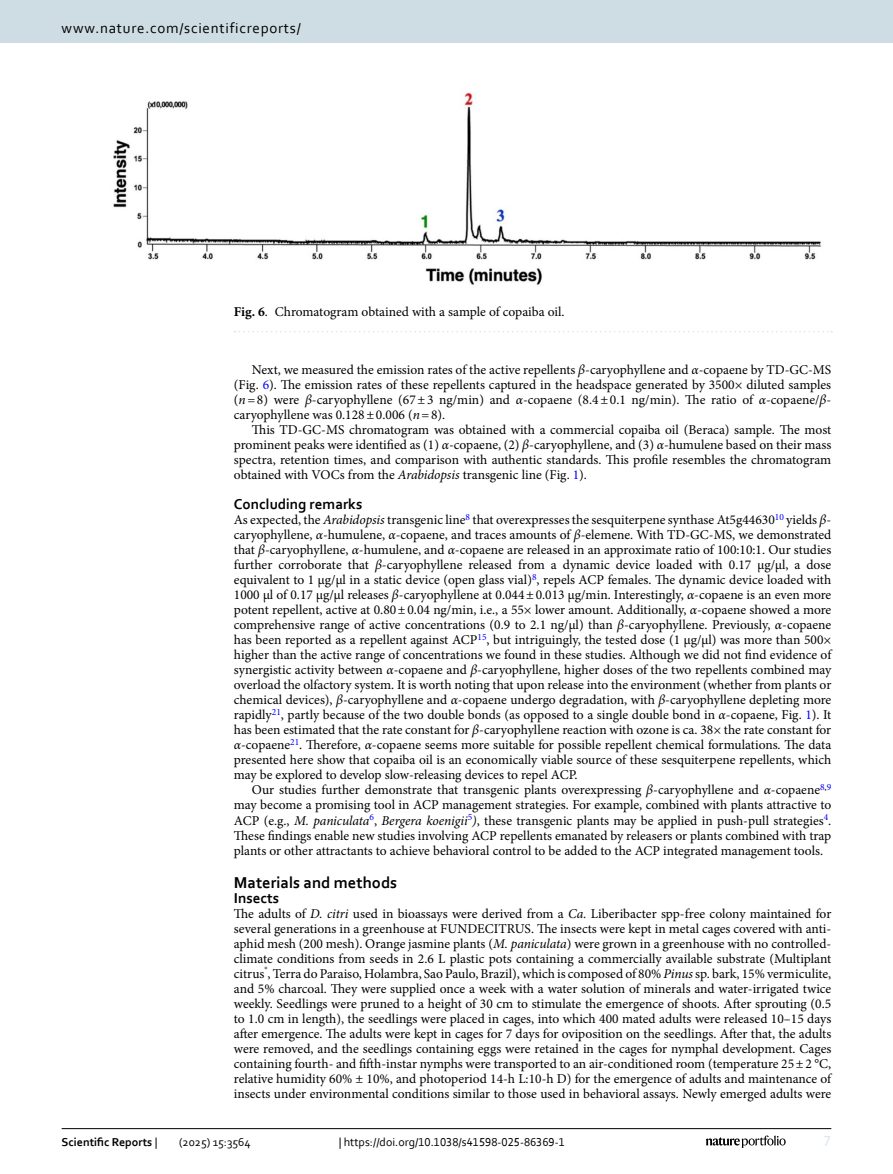
<style>
.page{position:relative;width:893px;height:1174px;background:#fff}
.page>*{position:absolute;margin:0;border:0;box-sizing:border-box;transform-origin:0 0}
.Head_1{font:700 16.5px "Corbel";color:#000}
.t1{font:15px "Corbel";letter-spacing:.05em;color:#000}
.Head_2{font:700 15px "Corbel";color:#000}
.Head_2_After_1{font:700 15px "Corbel";color:#000}
.t2{font:15px "Corbel";color:#d9e4eb}
.Body_Text{font:13.5px/15px "Minion Pro";color:#000;text-align:justify}
.Body_Text_Indent{font:13.5px/15px "Minion Pro";color:#000;text-align:justify}
.Figure_Caption{font:13.5px "Minion Pro";letter-spacing:-.005em;color:#000}
.t3{font:12px "Corbel";color:#000}
.t4{font:700 12px "Corbel";color:#000}
.s1{font-weight:700}
.s2{font-style:italic}
.s3{color:#00f}
.s4{font-weight:400}
</style>
<div class="page">
<img style="left:113px;top:92px;width:708px;height:193px">
<svg style="left:235px;top:331px;width:597px;height:1px"></svg>
<hr style="left:62px;top:1128px;width:769px;height:1px;background:#000">
<svg style="left:706px;top:1135px;width:80px;height:12px"></svg>
<div style="left:0;top:0;width:893px;height:43px;background:#cedde4"></div>
<p class="t1" style="left:62px;top:18px;width:241px">www.nature.com/scientificreports/</p>
<p class="Figure_Caption" style="left:234px;top:303px;width:332px"><span class="s1">Fig. 6</span>. Chromatogram obtained with a sample of copaiba oil.</p>
<p class="Body_Text_Indent" style="left:234px;top:362px;width:599px;text-indent:18px">Next, we measured the emission rates of the active repellents <span class="s2">β</span>-caryophyllene and <span class="s2">α</span>-copaene by TD-GC-MS (Fig. <span class="s3">6</span>). The emission rates of these repellents captured in the headspace generated by 3500× diluted samples (<span class="s2">n</span>=8) were <span class="s2">β</span>-caryophyllene (67±3 ng/min) and <span class="s2">α</span>-copaene (8.4±0.1 ng/min). The ratio of <span class="s2">α</span>-copaene/<span class="s2">β&shy;</span>caryophyllene was 0.128±0.006 (<span class="s2">n</span>=8).</p>
<p class="Body_Text_Indent" style="left:234px;top:422px;width:599px;text-indent:18px">This TD-GC-MS chromatogram was obtained with a commercial copaiba oil (Beraca) sample. The most prominent peaks were identified as (1) <span class="s2">α</span>-copaene, (2) <span class="s2">β</span>-caryophyllene, and (3) <span class="s2">α</span>-humulene based on their mass spectra, retention times, and comparison with authentic standards. This profile resembles the chromatogram obtained with VOCs from the <span class="s2">Arabidopsis</span> transgenic line (Fig. <span class="s3">1</span>).</p>
<p class="Head_2" style="left:234px;top:495px;width:130px">Concluding remarks</p>
<p class="Body_Text" style="left:234px;top:512px;width:599px">As expected, the <span class="s2">Arabidopsis</span> transgenic line<sup>8</sup> that overexpresses the sesquiterpene synthase At5g44630<sup>10</sup> yields <span class="s2">β&shy;</span>caryophyllene, <span class="s2">α</span>-humulene, <span class="s2">α</span>-copaene, and traces amounts of <span class="s2">β</span>-elemene. With TD-GC-MS, we demonstrated that <span class="s2">β</span>-caryophyllene, <span class="s2">α</span>-humulene, and <span class="s2">α</span>-copaene are released in an approximate ratio of 100:10:1. Our studies further corroborate that <span class="s2">β</span>-caryophyllene released from a dynamic device loaded with 0.17 µg/µl, a dose equivalent to 1 µg/µl in a static device (open glass vial)<sup>8</sup>, repels ACP females. The dynamic device loaded with 1000 µl of 0.17 µg/µl releases <span class="s2">β</span>-caryophyllene at 0.044±0.013 µg/min. Interestingly, <span class="s2">α</span>-copaene is an even more potent repellent, active at 0.80±0.04 ng/min, i.e., a 55× lower amount. Additionally, <span class="s2">α</span>-copaene showed a more comprehensive range of active concentrations (0.9 to 2.1 ng/µl) than <span class="s2">β</span>-caryophyllene. Previously, <span class="s2">α</span>-copaene has been reported as a repellent against ACP<sup>15</sup>, but intriguingly, the tested dose (1 µg/µl) was more than 500× higher than the active range of concentrations we found in these studies. Although we did not find evidence of synergistic activity between <span class="s2">α</span>-copaene and <span class="s2">β</span>-caryophyllene, higher doses of the two repellents combined may overload the olfactory system. It is worth noting that upon release into the environment (whether from plants or chemical devices), <span class="s2">β</span>-caryophyllene and <span class="s2">α</span>-copaene undergo degradation, with <span class="s2">β</span>-caryophyllene depleting more rapidly<sup>21</sup>, partly because of the two double bonds (as opposed to a single double bond in <span class="s2">α</span>-copaene, Fig. <span class="s3">1</span>). It has been estimated that the rate constant for <span class="s2">β</span>-caryophyllene reaction with ozone is ca. 38× the rate constant for <span class="s2">α</span>-copaene<sup>21</sup>. Therefore, <span class="s2">α</span>-copaene seems more suitable for possible repellent chemical formulations. The data presented here show that copaiba oil is an economically viable source of these sesquiterpene repellents, which may be explored to develop slow-releasing devices to repel ACP.</p>
<p class="Body_Text_Indent" style="left:234px;top:782px;width:599px;text-indent:18px">Our studies further demonstrate that transgenic plants overexpressing <span class="s2">β</span>-caryophyllene and <span class="s2">α</span>-copaene<sup>8</sup><sup>,</sup><sup>9 </sup>may become a promising tool in ACP management strategies. For example, combined with plants attractive to ACP (e.g., <span class="s2">M. paniculata</span><sup>6</sup>, <span class="s2">Bergera koenigii</span><sup>5</sup><span class="s2">)</span>, these transgenic plants may be applied in push-pull strategies<sup>4</sup>.<br>These findings enable new studies involving ACP repellents emanated by releasers or plants combined with trap plants or other attractants to achieve behavioral control to be added to the ACP integrated management tools.</p>
<p class="Head_1" style="left:234px;top:871px;width:165px">Materials and methods</p>
<p class="Head_2_After_1" style="left:234px;top:888px;width:47px">Insects</p>
<p class="Body_Text" style="left:234px;top:905px;width:599px">The adults of <span class="s2">D. citri</span> used in bioassays were derived from a <span class="s2">Ca.</span> Liberibacter spp-free colony maintained for several generations in a greenhouse at FUNDECITRUS. The insects were kept in metal cages covered with anti&shy;aphid mesh (200 mesh). Orange jasmine plants (<span class="s2">M. paniculata</span>) were grown in a greenhouse with no controlled&shy;climate conditions from seeds in 2.6 L plastic pots containing a commercially available substrate (Multiplant citrus<sup>®</sup>, Terra do Paraiso, Holambra, Sao Paulo, Brazil), which is composed of 80% <span class="s2">Pinus</span> sp. bark, 15% vermiculite, and 5% charcoal. They were supplied once a week with a water solution of minerals and water-irrigated twice weekly. Seedlings were pruned to a height of 30 cm to stimulate the emergence of shoots. After sprouting (0.5 to 1.0 cm in length), the seedlings were placed in cages, into which 400 mated adults were released 10–15 days after emergence. The adults were kept in cages for 7 days for oviposition on the seedlings. After that, the adults were removed, and the seedlings containing eggs were retained in the cages for nymphal development. Cages containing fourth- and fifth-instar nymphs were transported to an air-conditioned room (temperature 25±2 °C, relative humidity 60% ± 10%, and photoperiod 14-h L:10-h D) for the emergence of adults and maintenance of insects under environmental conditions similar to those used in behavioral assays. Newly emerged adults were</p>
<p class="t4" style="left:62px;top:1134px;width:97px">Scientific Reports <span class="s4">|</span></p>
<p class="t3" style="left:179px;top:1134px;width:73px">(2025) 15:3564</p>
<p class="t3" style="left:339px;top:1134px;width:228px">| https://doi.org/10.1038/s41598-025-86369-1</p>
<p class="t2" style="left:824px;top:1132px;width:9px">7</p>
</div>
